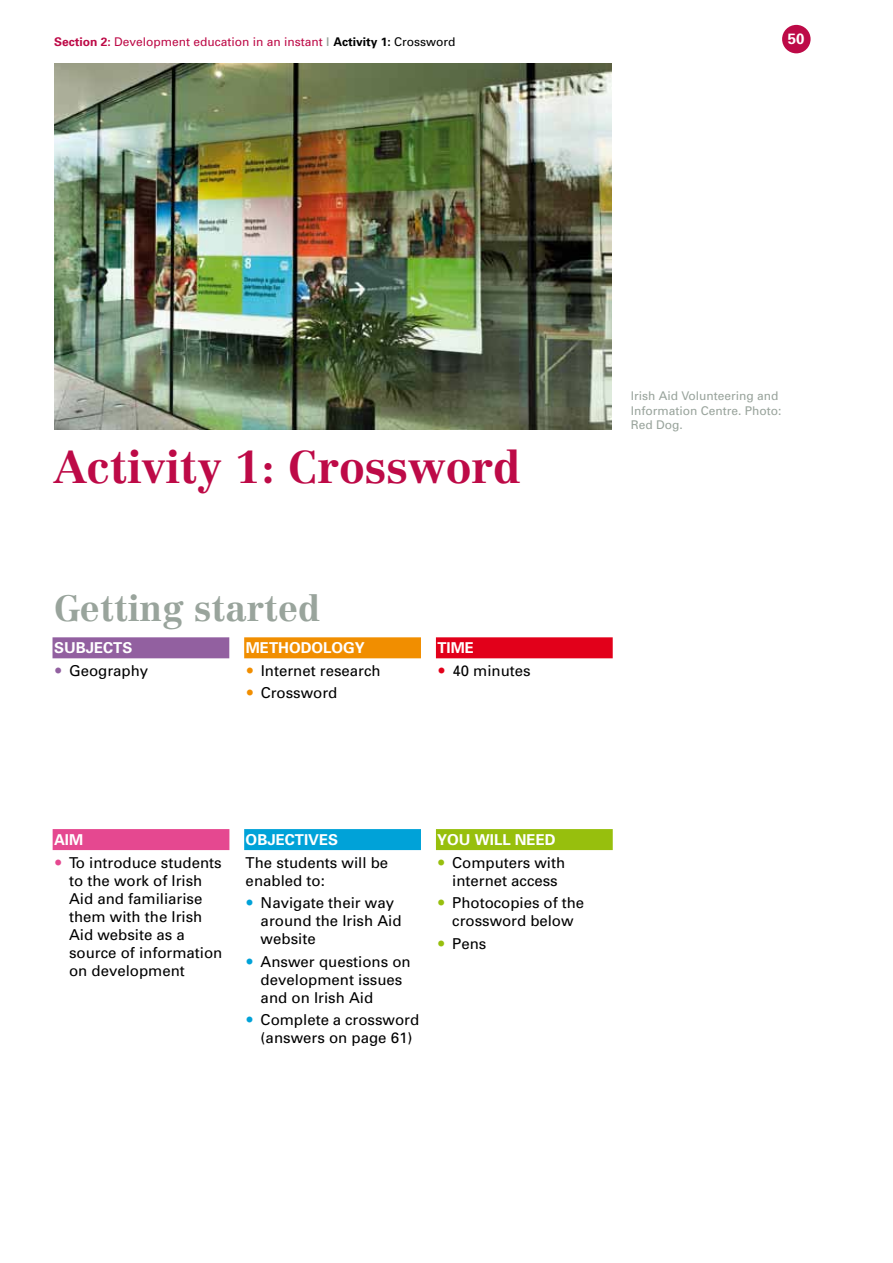
<style>
.page{position:relative;width:893px;height:1263px;background:#fff}
.page>*{position:absolute;margin:0;border:0;box-sizing:border-box;transform-origin:0 0}
.t1{font:700 45px "Centennial CE";color:#bd0a47}
.t2{font:700 36px "Centennial CE";color:#99a49c}
.t3{font:15px/18px "Univers";color:#000}
.t4{font:700 15px "Univers";color:#fff}
.t5{font:12px "Univers";color:#bd0a47}
.t6{font:12px/14.4px "Univers";color:#99a49c}
.s1{font-weight:700}
.s2{font-weight:900;color:#99a49c}
.s3{font-weight:700;color:#000}
.s4{color:#000}
</style>
<div class="page">
<div style="left:782px;top:25px;width:29px;height:28px;background:#bd0a47;border-radius:50%"></div>
<div style="left:436px;top:829px;width:177px;height:21px;background:#97bf0d"></div>
<div style="left:244px;top:829px;width:177px;height:21px;background:#00a2d8"></div>
<div style="left:436px;top:637px;width:177px;height:21px;background:#e2001a"></div>
<div style="left:244px;top:637px;width:177px;height:21px;background:#f18e00"></div>
<div style="left:53px;top:637px;width:176px;height:21px;background:#9260a0"></div>
<div style="left:53px;top:829px;width:176px;height:21px;background:#e54890"></div>
<img style="left:54px;top:64px;width:557px;height:365px">
<p class="t5" style="left:54px;top:34px;width:403px"><span class="s1">Section 2:</span> Development education in an instant <span class="s2">|</span> <span class="s3">Activity 1:</span> <span class="s4">Crossword</span></p>
<p class="t4" style="left:788px;top:29px;width:18px">50</p>
<h1 class="t1" style="left:54px;top:439px;width:468px">Activity 1: Crossword</h1>
<h2 class="t2" style="left:54px;top:586px;width:268px">Getting started</h2>
<p class="t4" style="left:54px;top:638px;width:80px">SUBJECTS</p>
<p class="t3" style="left:69px;top:661px;width:81px">Geography</p>
<p class="t4" style="left:246px;top:638px;width:121px">METHODOLOGY</p>
<p class="t3" style="left:261px;top:659px;width:122px;line-height:22.5px">Internet research<br>Crossword</p>
<p class="t4" style="left:437px;top:638px;width:38px">TIME</p>
<p class="t3" style="left:452px;top:661px;width:80px">40 minutes</p>
<p class="t6" style="left:631px;top:389px;width:152px">Irish Aid Volunteering and<br>Information Centre. Photo:<br>Red Dog.</p>
<p class="t4" style="left:54px;top:830px;width:31px">AIM</p>
<p class="t3" style="left:69px;top:853px;width:155px">To introduce students to the work of Irish<br>Aid and familiarise them with the Irish<br>Aid website as a source of information on development</p>
<p class="t4" style="left:246px;top:830px;width:94px">OBJECTIVES</p>
<p class="t3" style="left:246px;top:853px;width:144px">The students will be enabled to:</p>
<p class="t3" style="left:261px;top:893px;width:142px">Navigate their way around the Irish Aid website</p>
<p class="t3" style="left:261px;top:952px;width:152px">Answer questions on development issues and on Irish Aid</p>
<p class="t3" style="left:261px;top:1010px;width:160px">Complete a crossword (answers on page 61)</p>
<p class="t4" style="left:437px;top:830px;width:120px">YOU WILL NEED</p>
<p class="t3" style="left:452px;top:853px;width:114px">Computers with internet access</p>
<p class="t3" style="left:452px;top:893px;width:133px">Photocopies of the crossword below</p>
<p class="t3" style="left:452px;top:934px;width:36px">Pens</p>
</div>
